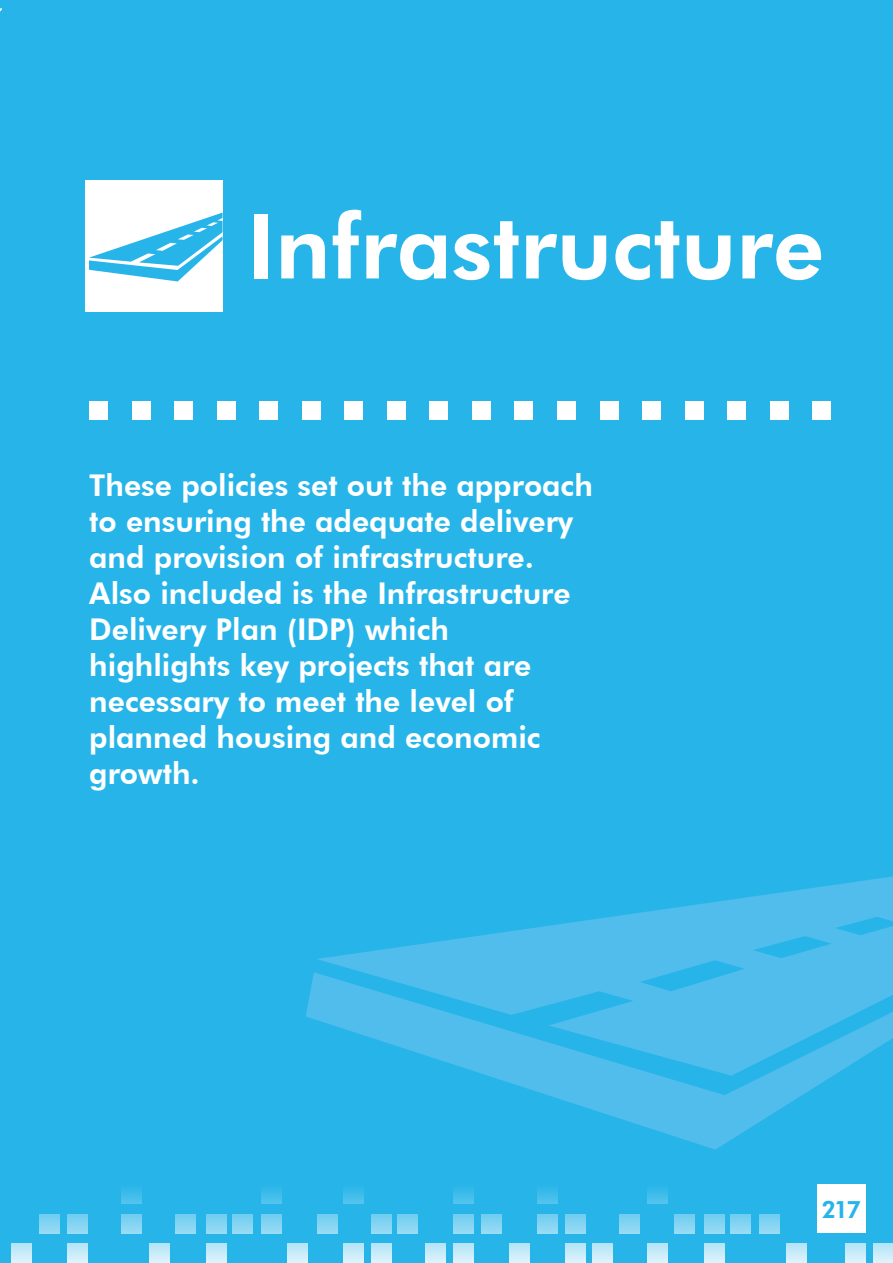
<style>
.page{position:relative;width:893px;height:1263px;background:#27b5e9}
.page>*{position:absolute;margin:0;border:0;box-sizing:border-box;transform-origin:0 0}
.t1{font:800 89.7px "Futura BT";color:#fff}
.t2{font:800 30px/36px "Futura BT";color:#fff}
.t3{font:800 24px "Futura BT";color:#27b5e9}
</style>
<div class="page">
<div style="left:89px;top:401px;width:19px;height:19px;background:#fff"></div>
<div style="left:132px;top:401px;width:19px;height:19px;background:#fff"></div>
<div style="left:174px;top:401px;width:19px;height:19px;background:#fff"></div>
<div style="left:217px;top:401px;width:19px;height:19px;background:#fff"></div>
<div style="left:259px;top:401px;width:19px;height:19px;background:#fff"></div>
<div style="left:302px;top:401px;width:19px;height:19px;background:#fff"></div>
<div style="left:344px;top:401px;width:19px;height:19px;background:#fff"></div>
<div style="left:387px;top:401px;width:19px;height:19px;background:#fff"></div>
<div style="left:429px;top:401px;width:19px;height:19px;background:#fff"></div>
<div style="left:472px;top:401px;width:19px;height:19px;background:#fff"></div>
<div style="left:514px;top:401px;width:19px;height:19px;background:#fff"></div>
<div style="left:557px;top:401px;width:19px;height:19px;background:#fff"></div>
<div style="left:600px;top:401px;width:18px;height:19px;background:#fff"></div>
<div style="left:642px;top:401px;width:19px;height:19px;background:#fff"></div>
<div style="left:685px;top:401px;width:18px;height:19px;background:#fff"></div>
<div style="left:727px;top:401px;width:19px;height:19px;background:#fff"></div>
<div style="left:770px;top:401px;width:19px;height:19px;background:#fff"></div>
<div style="left:812px;top:401px;width:19px;height:19px;background:#fff"></div>
<div style="left:85px;top:180px;width:138px;height:132px;background:#fff"></div>
<div style="left:817px;top:1184px;width:48px;height:49px;background:#fff"></div>
<svg style="left:89px;top:213px;width:134px;height:68px"></svg>
<svg style="left:317px;top:876px;width:576px;height:96px;fill:#50bdec"></svg>
<svg style="left:306px;top:972px;width:587px;height:177px;fill:#50bdec"></svg>
<svg style="left:67px;top:1214px;width:20px;height:19px"></svg>
<svg style="left:566px;top:1214px;width:20px;height:19px"></svg>
<div style="left:538px;top:1184px;width:20px;height:20px;background:linear-gradient(to bottom,#27b4e8,#51c3ed)"></div>
<div style="left:454px;top:1184px;width:20px;height:20px;background:linear-gradient(to bottom,#27b4e8,#51c3ed)"></div>
<div style="left:343px;top:1184px;width:20px;height:20px;background:linear-gradient(to bottom,#27b4e8,#51c3ed)"></div>
<div style="left:262px;top:1184px;width:20px;height:20px;background:linear-gradient(to bottom,#27b4e8,#51c3ed)"></div>
<div style="left:122px;top:1184px;width:20px;height:20px;background:linear-gradient(to bottom,#27b4e8,#51c3ed)"></div>
<div style="left:648px;top:1184px;width:20px;height:20px;background:linear-gradient(to bottom,#27b4e8,#51c3ed)"></div>
<svg style="left:593px;top:1244px;width:20px;height:19px"></svg>
<svg style="left:873px;top:1244px;width:20px;height:19px"></svg>
<svg style="left:67px;top:1244px;width:20px;height:19px"></svg>
<svg style="left:566px;top:1244px;width:20px;height:19px"></svg>
<svg style="left:846px;top:1244px;width:20px;height:19px"></svg>
<svg style="left:39px;top:1214px;width:20px;height:19px"></svg>
<svg style="left:538px;top:1214px;width:20px;height:19px"></svg>
<svg style="left:11px;top:1244px;width:20px;height:19px"></svg>
<svg style="left:510px;top:1244px;width:20px;height:19px"></svg>
<svg style="left:482px;top:1214px;width:20px;height:19px"></svg>
<svg style="left:454px;top:1214px;width:20px;height:19px"></svg>
<svg style="left:454px;top:1244px;width:20px;height:19px"></svg>
<svg style="left:149px;top:1244px;width:21px;height:19px"></svg>
<svg style="left:648px;top:1244px;width:20px;height:19px"></svg>
<svg style="left:206px;top:1214px;width:20px;height:19px"></svg>
<svg style="left:704px;top:1214px;width:21px;height:19px"></svg>
<svg style="left:206px;top:1244px;width:20px;height:19px"></svg>
<svg style="left:704px;top:1244px;width:21px;height:19px"></svg>
<svg style="left:262px;top:1214px;width:20px;height:19px"></svg>
<svg style="left:760px;top:1214px;width:20px;height:19px"></svg>
<svg style="left:317px;top:1214px;width:20px;height:19px"></svg>
<svg style="left:371px;top:1214px;width:20px;height:19px"></svg>
<svg style="left:371px;top:1244px;width:20px;height:19px"></svg>
<svg style="left:122px;top:1214px;width:20px;height:19px"></svg>
<svg style="left:620px;top:1214px;width:20px;height:19px"></svg>
<svg style="left:176px;top:1214px;width:20px;height:19px"></svg>
<svg style="left:674px;top:1214px;width:20px;height:19px"></svg>
<svg style="left:232px;top:1214px;width:21px;height:19px"></svg>
<svg style="left:731px;top:1214px;width:20px;height:19px"></svg>
<svg style="left:288px;top:1244px;width:20px;height:19px"></svg>
<svg style="left:786px;top:1244px;width:20px;height:19px"></svg>
<svg style="left:343px;top:1244px;width:20px;height:19px"></svg>
<svg style="left:398px;top:1214px;width:20px;height:19px"></svg>
<svg style="left:426px;top:1244px;width:20px;height:19px"></svg>
<h1 class="t1" style="left:247px;top:192px;width:579px">Infrastructure</h1>
<h2 class="t2" style="left:89px;top:467px;width:505px">These policies set out the approach to ensuring the adequate delivery and provision of infrastructure.<br>Also included is the Infrastructure<br>Delivery Plan (IDP) which highlights key projects that are necessary to meet the level of planned housing and economic growth.</h2>
<p class="t3" style="left:821px;top:1195px;width:41px">217</p>
</div>
